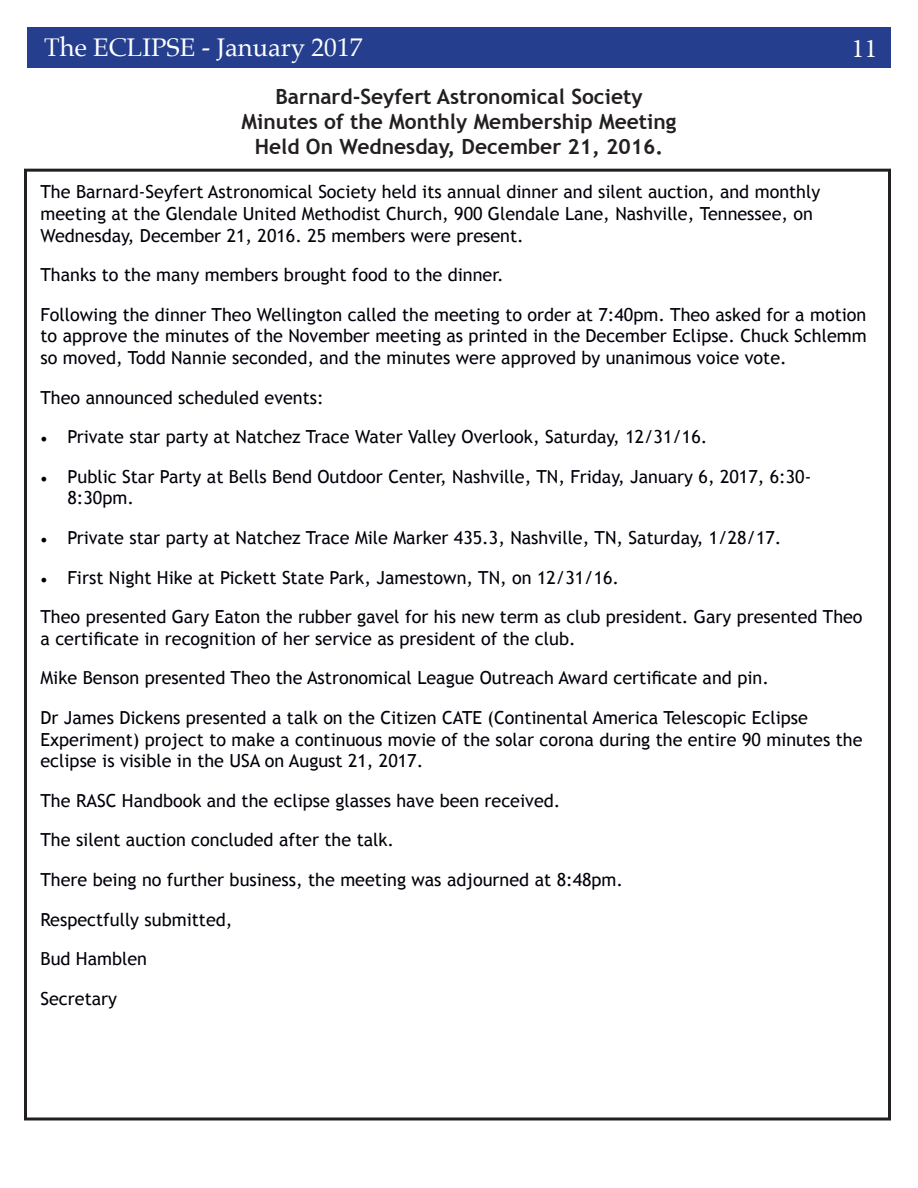
<style>
.page{position:relative;width:918px;height:1188px;background:#fff}
.page>*{position:absolute;margin:0;border:0;box-sizing:border-box;transform-origin:0 0}
.t1{font:27px "Minion Pro";color:#fff}
.t2{font:25.5px "Palatino";color:#fff}
.t3{font:700 21px/25.2px "Trebuchet MS";color:#231f20;text-align:center}
.t4{font:18px/21.6px "Trebuchet MS";color:#00000a}
.s1{font-family:"Minion Pro"}
</style>
<div class="page">
<div style="left:27px;top:27px;width:864px;height:41px;background:#253f8e"></div>
<h2 class="t2" style="left:44px;top:35px;width:320px">The ECLIPSE - January 2017</h2>
<h1 class="t1" style="left:852px;top:30px;width:27px">11</h1>
<p class="t3" style="left:242px;top:84px;width:436px">Barnard-Seyfert Astronomical Society<br>Minutes of the Monthly Membership Meeting<br>Held On Wednesday, December 21, 2016.</p>
<p class="t4" style="left:40px;top:181px;width:781px">The Barnard-Seyfert Astronomical Society held its annual dinner and silent auction, and monthly meeting at the Glendale United Methodist Church, 900 Glendale Lane, Nashville, Tennessee, on<br>Wednesday, December 21, 2016. 25 members were present.</p>
<p class="t4" style="left:40px;top:255px;width:827px;line-height:39.6px">Thanks to the many members brought food to the dinner.<br>Following the dinner Theo Wellington called the meeting to order at 7:40pm. Theo asked for a motion</p>
<p class="t4" style="left:40px;top:325px;width:828px">to approve the minutes of the November meeting as printed in the December Eclipse. Chuck Schlemm so moved, Todd Nannie seconded, and the minutes were approved by unanimous voice vote.</p>
<p class="t4" style="left:40px;top:386px;width:285px">Theo announced scheduled events:</p>
<p class="t4" style="left:40px;top:426px;width:668px"><span class="s1">•</span> Private star party at Natchez Trace Water Valley Overlook, Saturday, 12/31/16.</p>
<p class="t4" style="left:68px;top:466px;width:745px;text-indent:-27px"><span class="s1">•</span> Public Star Party at Bells Bend Outdoor Center, Nashville, TN, Friday, January 6, 2017, 6:30-<br>8:30pm.</p>
<p class="t4" style="left:40px;top:527px;width:742px"><span class="s1">•</span> Private star party at Natchez Trace Mile Marker 435.3, Nashville, TN, Saturday, 1/28/17.</p>
<p class="t4" style="left:40px;top:566px;width:580px"><span class="s1">•</span> First Night Hike at Pickett State Park, Jamestown, TN, on 12/31/16.</p>
<p class="t4" style="left:40px;top:606px;width:824px">Theo presented Gary Eaton the rubber gavel for his new term as club president. Gary presented Theo a certificate in recognition of her service as president of the club.</p>
<p class="t4" style="left:40px;top:667px;width:730px">Mike Benson presented Theo the Astronomical League Outreach Award certificate and pin.</p>
<p class="t4" style="left:40px;top:707px;width:824px">Dr James Dickens presented a talk on the Citizen CATE (Continental America Telescopic Eclipse<br>Experiment) project to make a continuous movie of the solar corona during the entire 90 minutes the eclipse is visible in the USA on August 21, 2017.</p>
<p class="t4" style="left:40px;top:790px;width:522px">The RASC Handbook and the eclipse glasses have been received.</p>
<p class="t4" style="left:40px;top:820px;width:584px;line-height:39.6px">The silent auction concluded after the talk.<br>There being no further business, the meeting was adjourned at 8:48pm.<br>Respectfully submitted,</p>
<p class="t4" style="left:40px;top:939px;width:108px;line-height:39.6px">Bud Hamblen<br>Secretary</p>
</div>
